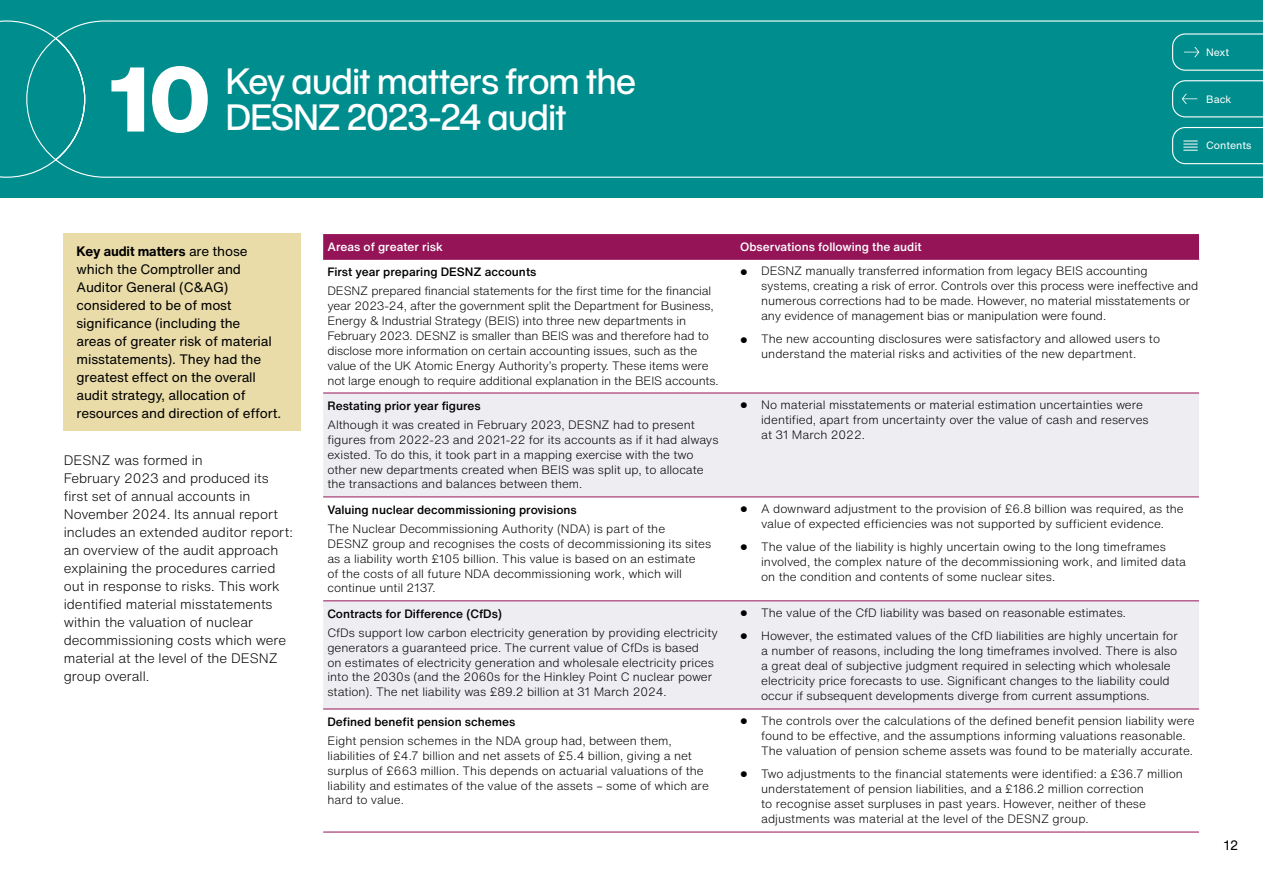
<style>
.page{position:relative;width:1263px;height:893px;background:#fff}
.page>*{position:absolute;margin:0;border:0;box-sizing:border-box;transform-origin:0 0}
.Overview_Section_Number{font:800 90px "Helvetica Now Text";color:#fff}
.Overview_Section_Title{font:500 36px/36px "Helvetica Now Display";letter-spacing:-.015em;color:#fff}
.Overview_Body_Text{font:300 13.5px/18px "Helvetica Now Text";color:#000}
.t1{font:13.5px/18px "Helvetica Now Text";letter-spacing:-.01em;color:#000}
.t2{font:300 11.85px/14.9px "Helvetica Now Text";color:#000}
.t3{font:500 11.85px "Helvetica Now Text";color:#fff}
.t4{font:10.5px "Helvetica Now Text";color:#fff}
.s1{font-weight:700}
.s2{font-family:"Helvetica Neue LT Std";font-size:16.35px}
.s3{font-weight:500}
</style>
<div class="page">
<div style="left:0;top:0;width:1263px;height:198px;background:#008d8d"></div>
<svg style="left:0;top:20px;width:54px;height:158px"></svg>
<svg style="left:54px;top:20px;width:1209px;height:158px"></svg>
<div style="left:64px;top:234px;width:237px;height:197px;background:#e9dca9"></div>
<svg style="left:323px;top:394px;width:876px;height:315px;fill:#eeedf2"></svg>
<div style="left:323px;top:234px;width:876px;height:25px;background:#951458"></div>
<hr style="left:323px;top:393px;width:417px;height:1px;background:#951458">
<hr style="left:740px;top:393px;width:459px;height:1px;background:#951458">
<hr style="left:323px;top:497px;width:417px;height:1px;background:#951458">
<hr style="left:740px;top:497px;width:459px;height:1px;background:#951458">
<hr style="left:323px;top:601px;width:417px;height:1px;background:#951458">
<hr style="left:740px;top:601px;width:459px;height:1px;background:#951458">
<hr style="left:323px;top:259px;width:417px;height:1px;background:#951458">
<hr style="left:740px;top:259px;width:459px;height:1px;background:#951458">
<hr style="left:323px;top:709px;width:417px;height:1px;background:#951458">
<hr style="left:740px;top:709px;width:459px;height:1px;background:#951458">
<hr style="left:323px;top:832px;width:417px;height:1px;background:#951458">
<hr style="left:740px;top:832px;width:459px;height:1px;background:#951458">
<svg style="left:1172px;top:127px;width:91px;height:37px"></svg>
<svg style="left:1172px;top:80px;width:91px;height:37px"></svg>
<svg style="left:1172px;top:33px;width:91px;height:38px"></svg>
<h2 class="Overview_Section_Number" style="left:109px;top:32px;width:105px">10</h2>
<h2 class="Overview_Section_Title" style="left:226px;top:64px;width:412px">Key audit matters from the<br>DESNZ 2023-24 audit</h2>
<p class="t4" style="left:1206px;top:44px;width:25px">Next</p>
<p class="t4" style="left:1206px;top:91px;width:27px">Back</p>
<p class="t4" style="left:1206px;top:138px;width:47px">Contents</p>
<p class="t1" style="left:77px;top:242px;width:206px"><span class="s1">Key audit matters</span> are those which the Comptroller and<br>Auditor General (C&amp;AG) considered to be of most significance (including the<br>areas of greater risk of material misstatements). They had the greatest effect on the overall audit strategy, allocation of resources and direction of effort.</p>
<p class="t3" style="left:327px;top:238px;width:117px">Areas of greater risk</p>
<p class="t3" style="left:740px;top:238px;width:183px">Observations following the audit</p>
<p class="t2" style="left:761px;top:263px;width:438px;text-indent:-21px"><span class="s2">•</span> DESNZ manually transferred information from legacy BEIS accounting systems, creating a risk of error. Controls over this process were ineffective and numerous corrections had to be made. However, no material misstatements or any evidence of management bias or manipulation were found.</p>
<p class="t2" style="left:740px;top:331px;width:422px;text-align:center"><span class="s2">•</span> The new accounting disclosures were satisfactory and allowed users to understand the material risks and activities of the new department.</p>
<p class="t2" style="left:327px;top:262px;width:385px;line-height:19px"><span class="s3">First year preparing DESNZ accounts<br></span>DESNZ prepared financial statements for the first time for the financial</p>
<p class="t2" style="left:327px;top:298px;width:393px">year 2023-24, after the government split the Department for Business, Energy &amp; Industrial Strategy (BEIS) into three new departments in February 2023. DESNZ is smaller than BEIS was and therefore had to disclose more information on certain accounting issues, such as the value of the UK Atomic Energy Authority’s property. These items were not large enough to require additional explanation in the BEIS accounts.</p>
<p class="t2" style="left:761px;top:397px;width:389px;text-indent:-21px"><span class="s2">•</span> No material misstatements or material estimation uncertainties were identified, apart from uncertainty over the value of cash and reserves at 31 March 2022.</p>
<p class="t2" style="left:327px;top:396px;width:369px;line-height:19px"><span class="s3">Restating prior year figures<br></span>Although it was created in February 2023, DESNZ had to present</p>
<p class="t2" style="left:327px;top:432px;width:393px">figures from 2022-23 and 2021-22 for its accounts as if it had always existed. To do this, it took part in a mapping exercise with the two other new departments created when BEIS was split up, to allocate the transactions and balances between them.</p>
<p class="Overview_Body_Text" style="left:64px;top:450px;width:231px">DESNZ was formed in<br>February 2023 and produced its first set of annual accounts in<br>November 2024. Its annual report includes an extended auditor report: an overview of the audit approach explaining the procedures carried out in response to risks. This work identified material misstatements within the valuation of nuclear decommissioning costs which were material at the level of the DESNZ group overall.</p>
<p class="t2" style="left:740px;top:501px;width:445px;text-align:center"><span class="s2">•</span> A downward adjustment to the provision of £6.8 billion was required, as the value of expected efficiencies was not supported by sufficient evidence.</p>
<p class="t2" style="left:761px;top:539px;width:426px;text-indent:-21px"><span class="s2">•</span> The value of the liability is highly uncertain owing to the long timeframes involved, the complex nature of the decommissioning work, and limited data on the condition and contents of some nuclear sites.</p>
<p class="t2" style="left:327px;top:499px;width:339px;line-height:19px"><span class="s3">Valuing nuclear decommissioning provisions<br></span>The Nuclear Decommissioning Authority (NDA) is part of the</p>
<p class="t2" style="left:327px;top:536px;width:385px">DESNZ group and recognises the costs of decommissioning its sites as a liability worth £105 billion. This value is based on an estimate<br>of the costs of all future NDA decommissioning work, which will continue until 2137.</p>
<p class="t2" style="left:740px;top:605px;width:388px"><span class="s2">•</span> The value of the CfD liability was based on reasonable estimates.</p>
<p class="t2" style="left:761px;top:628px;width:418px;text-indent:-21px"><span class="s2">•</span> However, the estimated values of the CfD liabilities are highly uncertain for a number of reasons, including the long timeframes involved. There is also a great deal of subjective judgment required in selecting which wholesale electricity price forecasts to use. Significant changes to the liability could occur if subsequent developments diverge from current assumptions.</p>
<p class="t2" style="left:327px;top:603px;width:392px;line-height:19px"><span class="s3">Contracts for Difference (CfDs)<br></span>CfDs support low carbon electricity generation by providing electricity</p>
<p class="t2" style="left:327px;top:640px;width:388px">generators a guaranteed price. The current value of CfDs is based on estimates of electricity generation and wholesale electricity prices into the 2030s (and the 2060s for the Hinkley Point C nuclear power station). The net liability was £89.2 billion at 31 March 2024.</p>
<p class="t2" style="left:327px;top:712px;width:346px;line-height:19px"><span class="s3">Defined benefit pension schemes<br></span>Eight pension schemes in the NDA group had, between them,</p>
<p class="t2" style="left:327px;top:748px;width:383px">liabilities of £4.7 billion and net assets of £5.4 billion, giving a net surplus of £663 million. This depends on actuarial valuations of the liability and estimates of the value of the assets – some of which are hard to value.</p>
<p class="t2" style="left:761px;top:713px;width:435px;text-indent:-21px"><span class="s2">•</span> The controls over the calculations of the defined benefit pension liability were found to be effective, and the assumptions informing valuations reasonable.<br>The valuation of pension scheme assets was found to be materially accurate.</p>
<p class="t2" style="left:761px;top:766px;width:423px;text-indent:-21px"><span class="s2">•</span> Two adjustments to the financial statements were identified: a £36.7 million understatement of pension liabilities, and a £186.2 million correction<br>to recognise asset surpluses in past years. However, neither of these adjustments was material at the level of the DESNZ group.</p>
<p class="t1" style="left:1224px;top:836px;width:16px">12</p>
</div>
